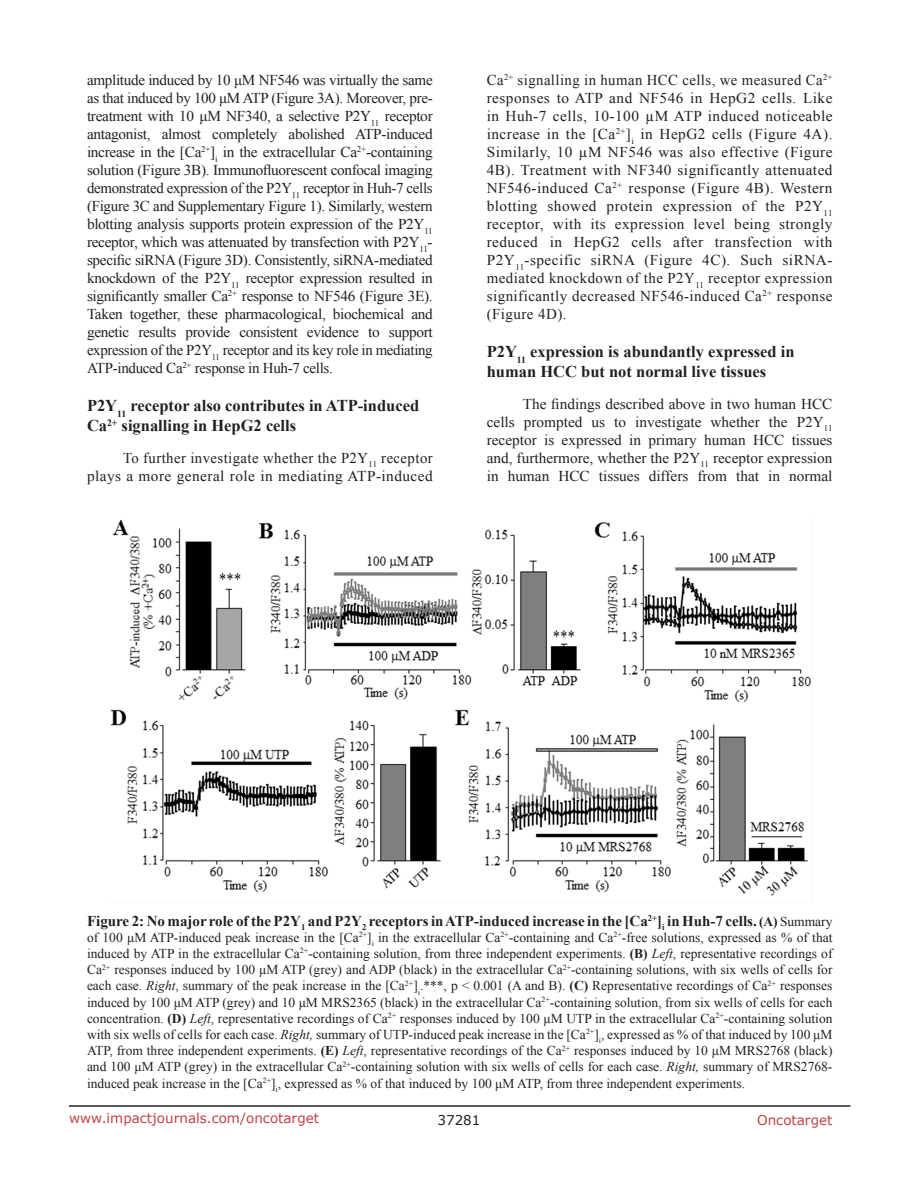
<style>
.page{position:relative;width:918px;height:1188px;background:#fff}
.page>*{position:absolute;margin:0;border:0;box-sizing:border-box;transform-origin:0 0}
.SubHeading{font:700 16.5px/19.8px "Times New Roman";color:#231f20}
.BodyText{font:15px/18px "Times New Roman";letter-spacing:.03em;color:#231f20;text-align:justify}
.figuretext{font:700 15px "Times New Roman";color:#231f20}
.figuretext-2{font:13.5px/16.2px "Times New Roman";color:#231f20;text-align:justify}
.t1{font:13.5px "Verdana";color:#c24141}
.t2{font:13.5px "Verdana";color:#231f20}
.s1{font-size:13.5px}
.s2{font-weight:400;font-size:13.5px}
.s3{font-weight:700}
.s4{font-style:italic}
</style>
<div class="page">
<hr style="left:69px;top:1105px;width:781px;height:2px;background:#231f20">
<img style="left:110px;top:519px;width:701px;height:377px">
<p class="BodyText" style="left:87px;top:71px;width:347px">amplitude induced by 10 μM NF546 was virtually the same as that induced by 100 μM ATP (Figure 3A). Moreover, pre&shy;treatment with 10 μM NF340, a selective P2Y<sub>11</sub> receptor antagonist, almost completely abolished ATP-induced increase in the [Ca<sup>2+</sup>]<sub>i</sub> in the extracellular Ca<sup>2+</sup>-containing solution (Figure 3B). Immunofluorescent confocal imaging demonstrated expression of the P2Y<sub>11</sub> receptor in Huh-7 cells (Figure 3C and Supplementary Figure 1). Similarly, western blotting analysis supports protein expression of the P2Y<sub>11 </sub>receptor, which was attenuated by transfection with P2Y<sub>11</sub>- specific siRNA (Figure 3D). Consistently, siRNA-mediated knockdown of the P2Y<sub>11</sub> receptor expression resulted in significantly smaller Ca<sup>2+</sup> response to NF546 (Figure 3E).<br>Taken together, these pharmacological, biochemical and genetic results provide consistent evidence to support expression of the P2Y<sub>11</sub> receptor and its key role in mediating ATP-induced Ca<sup>2+</sup> response in Huh-7 cells.</p>
<p class="SubHeading" style="left:87px;top:395px;width:334px">P2Y<sub>11</sub> receptor also contributes in ATP-induced<br>Ca<sup>2+</sup> signalling in HepG2 cells</p>
<p class="BodyText" style="left:87px;top:448px;width:347px;text-align:right">To further investigate whether the P2Y<sub>11</sub> receptor plays a more general role in mediating ATP-induced</p>
<p class="BodyText" style="left:487px;top:71px;width:347px">Ca<sup>2+</sup> signalling in human HCC cells, we measured Ca<sup>2+ </sup>responses to ATP and NF546 in HepG2 cells. Like in Huh-7 cells, 10-100 µM ATP induced noticeable increase in the [Ca<sup>2+</sup>]<sub>i</sub> in HepG2 cells (Figure 4A).<br>Similarly, 10 µM NF546 was also effective (Figure 4B). Treatment with NF340 significantly attenuated NF546-induced Ca<sup>2+</sup> response (Figure 4B). Western blotting showed protein expression of the P2Y<sub>11 </sub>receptor, with its expression level being strongly reduced in HepG2 cells after transfection with P2Y<sub>11</sub>-specific siRNA (Figure 4C). Such siRNA&shy;mediated knockdown of the P2Y<sub>11</sub> receptor expression significantly decreased NF546-induced Ca<sup>2+</sup> response (Figure 4D).</p>
<p class="SubHeading" style="left:487px;top:341px;width:309px">P2Y<sub>11</sub> expression is abundantly expressed in human HCC but not normal live tissues</p>
<p class="BodyText" style="left:487px;top:394px;width:347px;text-indent:36px">The findings described above in two human HCC cells prompted us to investigate whether the P2Y<sub>11 </sub>receptor is expressed in primary human HCC tissues and, furthermore, whether the P2Y<sub>11</sub> receptor expression in human HCC tissues differs from that in normal</p>
<p class="figuretext" style="left:87px;top:910px;width:747px">Figure 2: No major role of the P2Y<sub>1</sub> and P2Y<sub>2</sub> receptors in ATP-induced increase in the [Ca<sup>2+</sup>]<sub>i</sub> in Huh-7 cells. <span class="s1">(A)</span> <span class="s2">Summary</span></p>
<p class="figuretext-2" style="left:87px;top:929px;width:747px">of 100 μM ATP-induced peak increase in the [Ca<sup>2+</sup>]<sub>i</sub> in the extracellular Ca<sup>2+</sup>-containing and Ca<sup>2+</sup>-free solutions, expressed as % of that induced by ATP in the extracellular Ca<sup>2+</sup>-containing solution, from three independent experiments. <span class="s3">(B)</span> <span class="s4">Left</span>, representative recordings of Ca<sup>2+</sup> responses induced by 100 μM ATP (grey) and ADP (black) in the extracellular Ca<sup>2+</sup>-containing solutions, with six wells of cells for each case. <span class="s4">Right</span>, summary of the peak increase in the [Ca<sup>2+</sup>]<sub>i</sub>.***, p &lt; 0.001 (A and B). <span class="s3">(C)</span> Representative recordings of Ca<sup>2+</sup> responses induced by 100 μM ATP (grey) and 10 μM MRS2365 (black) in the extracellular Ca<sup>2+</sup>-containing solution, from six wells of cells for each concentration. <span class="s3">(D)</span> <span class="s4">Left</span>, representative recordings of Ca<sup>2+</sup> responses induced by 100 μM UTP in the extracellular Ca<sup>2+</sup>-containing solution with six wells of cells for each case. <span class="s4">Right,</span> summary of UTP-induced peak increase in the [Ca<sup>2+</sup>]<sub>i</sub>, expressed as % of that induced by 100 μM ATP, from three independent experiments. <span class="s3">(E)</span> <span class="s4">Left</span>, representative recordings of the Ca<sup>2+</sup> responses induced by 10 μM MRS2768 (black) and 100 μM ATP (grey) in the extracellular Ca<sup>2+</sup>-containing solution with six wells of cells for each case. <span class="s4">Right,</span> summary of MRS2768- induced peak increase in the [Ca<sup>2+</sup>]<sub>i</sub>, expressed as % of that induced by 100 μM ATP, from three independent experiments.</p>
<p class="t1" style="left:69px;top:1109px;width:252px">www.impactjournals.com/oncotarget</p>
<p class="t2" style="left:438px;top:1111px;width:44px">37281</p>
<p class="t1" style="left:757px;top:1111px;width:77px">Oncotarget</p>
</div>
